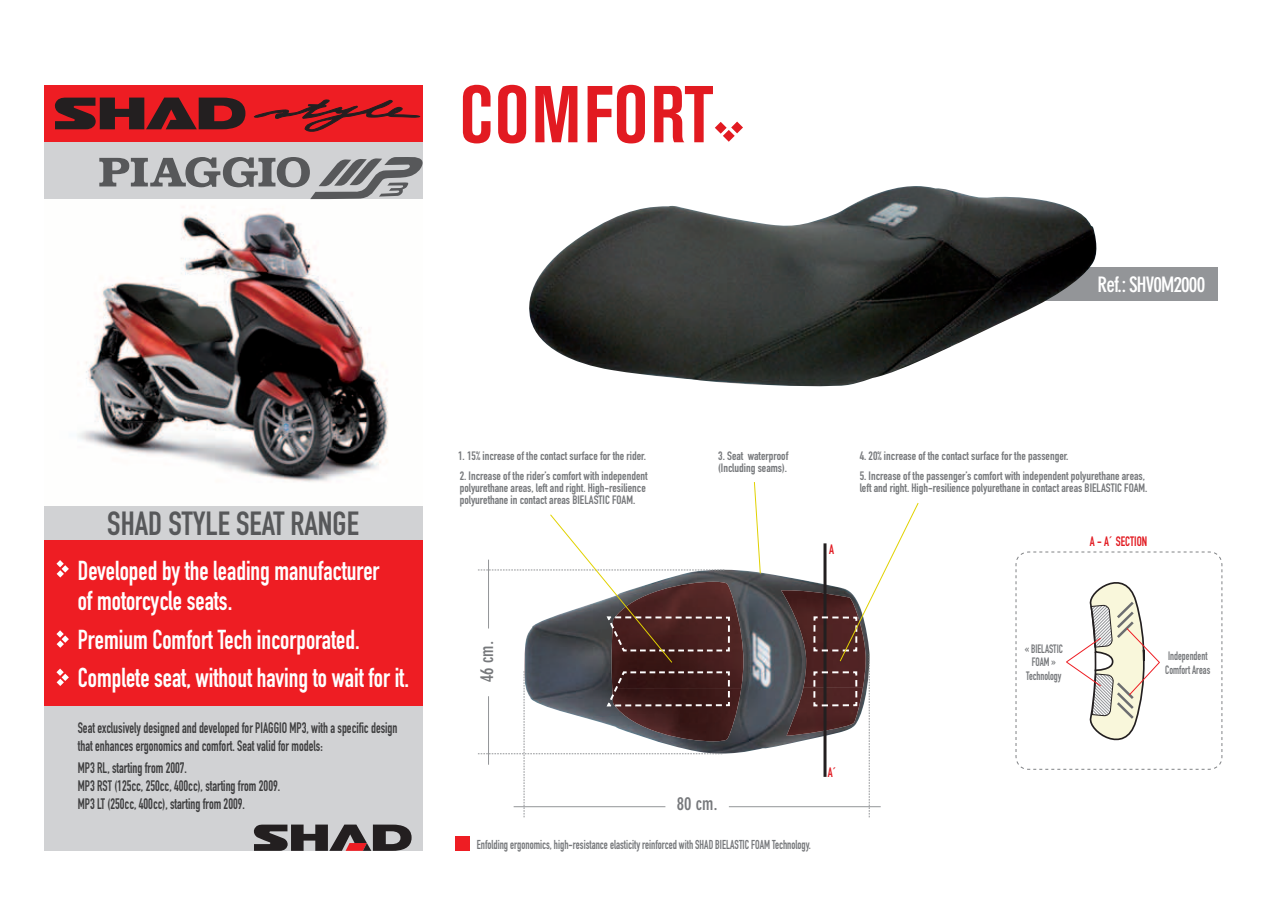
<style>
.page{position:relative;width:1265px;height:899px;background:#fff}
.page>*{position:absolute;margin:0;border:0;box-sizing:border-box;transform-origin:0 0}
.t1{font:700 condensed 79.65px "Akzidenz Grotesk BE";letter-spacing:.035em;color:#e21a21;scale:.9 1}
.t2{font:33px "DIN Engschrift";color:#57585a}
.t3{font:27px/30px "DIN Engschrift";color:#fff;scale:.92 1}
.t4{font:700 condensed 21px "DIN Neuzeit Grotesk";letter-spacing:-.04em;color:#fff}
.t5{font:700 condensed 18px "DIN Neuzeit Grotesk";color:#76787b}
.t6{font:15px/18px "DIN Engschrift";color:#3e3e3f;scale:.85 1}
.t7{font:13.5px "DIN Engschrift";color:#e21a21;scale:.9 1}
.t8{font:12.75px "DIN Engschrift";color:#76787b;scale:.85 1}
.t9{font:12px/12px "DIN Engschrift";color:#76787b}
.t10{font:12px/13.5px "DIN Engschrift";color:#76787b;scale:.85 1}
</style>
<div class="page">
<div style="left:992px;top:267px;width:226px;height:33px;background:#939598"></div>
<div style="left:44px;top:505px;width:378px;height:205px;background:#ee1d23"></div>
<div style="left:44px;top:132px;width:378px;height:89px;background:#d1d2d4"></div>
<div style="left:44px;top:706px;width:378px;height:144px;background:#d1d2d4"></div>
<img style="left:44px;top:199px;width:378px;height:307px">
<img style="left:524px;top:569px;width:288px;height:184px">
<img style="left:529px;top:186px;width:570px;height:201px">
<div style="left:44px;top:85px;width:378px;height:57px;background:#ee1d23"></div>
<svg style="left:54px;top:97px;width:367px;height:35px"></svg>
<svg style="left:99px;top:157px;width:324px;height:42px"></svg>
<img style="left:731px;top:581px;width:10px;height:54px">
<img style="left:611px;top:635px;width:132px;height:53px">
<img style="left:731px;top:688px;width:10px;height:53px">
<img style="left:781px;top:590px;width:31px;height:97px">
<img style="left:786px;top:687px;width:26px;height:48px">
<svg style="left:253px;top:824px;width:158px;height:26px"></svg>
<div style="left:44px;top:506px;width:378px;height:33px;background:#d1d2d4"></div>
<svg style="left:56px;top:560px;width:13px;height:17px"></svg>
<svg style="left:56px;top:630px;width:13px;height:17px"></svg>
<svg style="left:56px;top:668px;width:13px;height:18px"></svg>
<div style="left:455px;top:836px;width:14px;height:14px;background:#ee1d23"></div>
<svg style="left:715px;top:122px;width:28px;height:20px"></svg>
<hr style="left:729px;top:806px;width:151px;height:1px;background:#939598">
<svg style="left:478px;top:670px;width:253px;height:147px"></svg>
<svg style="left:478px;top:514px;width:253px;height:149px"></svg>
<svg style="left:812px;top:503px;width:107px;height:314px"></svg>
<svg style="left:753px;top:482px;width:8px;height:92px"></svg>
<svg style="left:1015px;top:551px;width:207px;height:219px"></svg>
<p class="t1" style="left:459px;top:69px;width:283px">COMFORT</p>
<p class="t4" style="left:1097px;top:272px;width:109px">Ref.: SHV0M2000</p>
<p class="t2" style="left:107px;top:504px;width:253px">SHAD STYLE SEAT RANGE</p>
<p class="t3" style="left:78px;top:555px;width:329px">Developed by the leading manufacturer of motorcycle seats.</p>
<p class="t3" style="left:78px;top:620px;width:361px;line-height:38.5px">Premium Comfort Tech incorporated.<br>Complete seat, without having to wait for it.</p>
<p class="t6" style="left:78px;top:718px;width:377px">Seat exclusively designed and developed for PIAGGIO MP3, with a specific design that enhances ergonomics and comfort. Seat valid for models:</p>
<p class="t6" style="left:78px;top:758px;width:240px">MP3 RL, starting from 2007.<br>MP3 RST (125cc, 250cc, 400cc), starting from 2009.<br>MP3 LT (250cc, 400cc), starting from 2009.</p>
<p class="t9" style="left:458px;top:449px;width:189px">1. 15% increase of the contact surface for the rider.</p>
<p class="t9" style="left:460px;top:469px;width:189px">2. Increase of the rider’s comfort with independent polyurethane areas, left and right. High-resilience polyurethane in contact areas BIELASTIC FOAM.</p>
<p class="t9" style="left:718px;top:449px;width:72px">3. Seat waterproof (Including seams).</p>
<p class="t9" style="left:859px;top:449px;width:210px">4. 20% increase of the contact surface for the passenger.</p>
<p class="t9" style="left:859px;top:470px;width:289px">5. Increase of the passenger’s comfort with independent polyurethane areas, left and right. High-resilience polyurethane in contact areas BIELASTIC FOAM.</p>
<p class="t7" style="left:829px;top:541px;width:7px">A</p>
<p class="t7" style="left:1089px;top:533px;width:65px">A - A´ SECTION</p>
<p class="t5" style="left:476px;top:682px;width:42px;rotate:-90deg">46 cm.</p>
<p class="t5" style="left:677px;top:793px;width:42px">80 cm.</p>
<p class="t8" style="left:477px;top:836px;width:394px">Enfolding ergonomics, high-resistance elasticity reinforced with SHAD BIELASTIC FOAM Technology.</p>
<p class="t7" style="left:828px;top:764px;width:10px">A´</p>
<p class="t10" style="left:1024px;top:641px;width:46px;text-align:center">« BIELASTIC<br>FOAM »<br>Technology</p>
<p class="t10" style="left:1165px;top:649px;width:54px">Independent<br>Comfort Areas</p>
</div>
